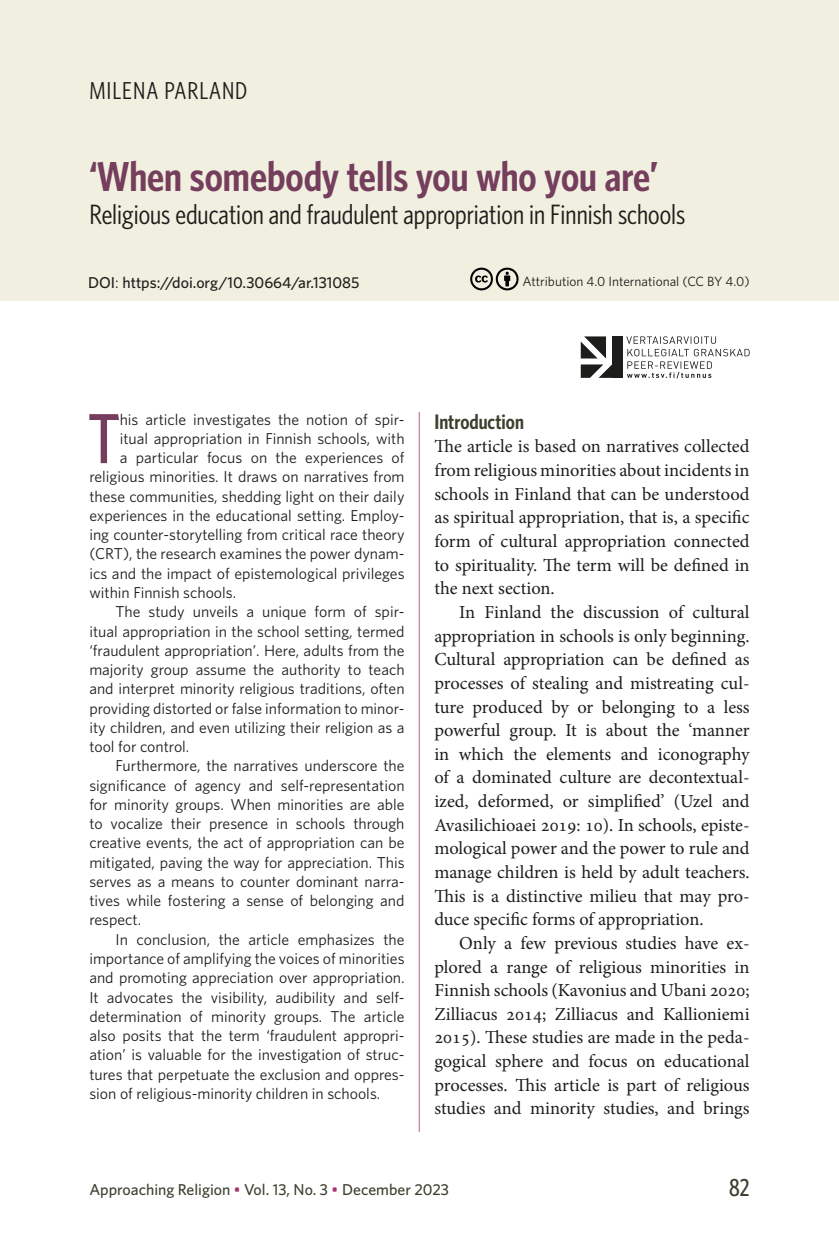
<style>
.page{position:relative;width:839px;height:1241px;background:#fff}
.page>*{position:absolute;margin:0;border:0;box-sizing:border-box;transform-origin:0 0}
.Ingressi{font:500 71.05px "Whitney Condensed";color:#743e5c}
.Artikkeli_otsikko{font:600 42px "Whitney Condensed";color:#743e5c}
.Artikkeli_selittävä{font:28px "Whitney Condensed";color:#1d1d1b}
.Kirjoittaja{font:24.5px "Whitney Condensed";letter-spacing:.04em;color:#1d1d1b}
.t1{font:500 24.5px "Whitney Condensed";color:#3d402e}
.Artikkelin_väliotsik{font:600 21px "Whitney Condensed";color:#3d402e}
.Leipis{font:18.38px/23.6px "Minion Pro";letter-spacing:-.005em;color:#1d1d1b;text-align:justify}
.Leipis_1__kpl{font:18.38px/23.6px "Minion Pro";color:#1d1d1b;text-align:justify}
.Ingressi-2{font:15.75px/19.2px "Whitney";color:#1d1d1b;text-align:justify}
.t2{font:500 15.75px "Whitney";color:#3d402e}
.t3{font:500 15.75px "Whitney";color:#1d1d1b}
.t4{font:13.3px "Whitney";color:#1d1d1b}
.s1{font-weight:400}
.s2{color:#a73570}
</style>
<div class="page">
<div style="left:0;top:0;width:838px;height:301px;background:#f1efe0"></div>
<hr style="left:419px;top:412px;width:1px;height:719px;background:#b95d8d">
<svg style="left:470px;top:267px;width:49px;height:24px"></svg>
<svg style="left:580px;top:336px;width:26px;height:22px"></svg>
<svg style="left:580px;top:364px;width:32px;height:14px"></svg>
<div style="left:612px;top:336px;width:10px;height:42px;background:#1d1d1b"></div>
<svg style="left:626px;top:336px;width:123px;height:42px"></svg>
<p class="Kirjoittaja" style="left:89px;top:76px;width:159px">MILENA PARLAND</p>
<h1 class="Artikkeli_otsikko" style="left:89px;top:150px;width:570px">‘When somebody tells you who you are’</h1>
<h2 class="Artikkeli_selittävä" style="left:89px;top:197px;width:597px">Religious education and fraudulent appropriation in Finnish schools</h2>
<p class="t3" style="left:88px;top:272px;width:273px">DOI<span class="s1">:</span> https://doi.org/10.30664/ar.131085</p>
<p class="t4" style="left:522px;top:273px;width:229px">Attribution 4.0 International (CC BY 4.0)</p>
<p class="Ingressi" style="left:88px;top:394px;width:33px">T</p>
<p class="Ingressi-2" style="left:120px;top:409px;width:286px">his article investigates the notion of spir-</p>
<p class="Ingressi-2" style="left:120px;top:428px;width:286px">itual appropriation in Finnish schools, with</p>
<p class="Ingressi-2" style="left:120px;top:447px;width:286px">a particular focus on the experiences of</p>
<p class="Ingressi-2" style="left:89px;top:467px;width:316px">religious minorities. It draws on narratives from</p>
<p class="Ingressi-2" style="left:89px;top:486px;width:316px">these communities, shedding light on their daily</p>
<p class="Ingressi-2" style="left:89px;top:505px;width:317px">experiences in the educational setting. Employ-</p>
<p class="Ingressi-2" style="left:89px;top:524px;width:316px">ing counter-storytelling from critical race theory</p>
<p class="Ingressi-2" style="left:89px;top:544px;width:317px">(CRT), the research examines the power dynam-</p>
<p class="Ingressi-2" style="left:89px;top:563px;width:316px">ics and the impact of epistemological privileges</p>
<p class="Ingressi-2" style="left:89px;top:582px;width:148px">within Finnish schools.</p>
<p class="Ingressi-2" style="left:89px;top:601px;width:317px;text-indent:26px">The study unveils a unique form of spir&shy;itual appropriation in the school setting, termed ‘fraudulent appropriation’. Here, adults from the majority group assume the authority to teach and interpret minority religious traditions, often providing distorted or false information to minor&shy;ity children, and even utilizing their religion as a tool for control.</p>
<p class="Ingressi-2" style="left:89px;top:755px;width:317px;text-indent:26px">Furthermore, the narratives underscore the significance of agency and self-representation for minority groups. When minorities are able to vocalize their presence in schools through creative events, the act of appropriation can be mitigated, paving the way for appreciation. This serves as a means to counter dominant narra&shy;tives while fostering a sense of belonging and respect.</p>
<p class="Ingressi-2" style="left:89px;top:929px;width:317px;text-align:left;text-indent:26px">In conclusion, the article emphasizes the importance of amplifying the voices of minorities and promoting appreciation over appropriation.<br>It advocates the visibility, audibility and self&shy;determination of minority groups. The article also posits that the term ‘fraudulent appropri&shy;ation’ is valuable for the investigation of struc&shy;tures that perpetuate the exclusion and oppres&shy;sion of religious-minority children in schools.</p>
<h3 class="Artikkelin_väliotsik" style="left:434px;top:408px;width:91px">Introduction</h3>
<p class="Leipis_1__kpl" style="left:434px;top:435px;width:317px">The article is based on narratives collected from religious minorities about incidents in schools in Finland that can be understood as spiritual appropriation, that is, a specific form of cultural appropriation connected to spirituality. The term will be defined in the next section.</p>
<p class="Leipis" style="left:434px;top:600px;width:317px;text-indent:25px">In Finland the discussion of cultural appropriation in schools is only beginning.<br>Cultural appropriation can be defined as processes of stealing and mistreating cul&shy;ture produced by or belonging to a less powerful group. It is about the ‘manner in which the elements and iconography of a dominated culture are decontextual&shy;ized, deformed, or simplified’ (Uzel and Avasilichioaei 2019: 10). In schools, episte&shy;mological power and the power to rule and manage children is held by adult teachers.<br>This is a distinctive milieu that may pro&shy;duce specific forms of appropriation.</p>
<p class="Leipis" style="left:434px;top:931px;width:317px;text-indent:25px">Only a few previous studies have ex&shy;plored a range of religious minorities in Finnish schools (Kavonius and Ubani 2020; Zilliacus 2014; Zilliacus and Kallioniemi 2015). These studies are made in the peda&shy;gogical sphere and focus on educational processes. This article is part of religious studies and minority studies, and brings</p>
<p class="t2" style="left:89px;top:1179px;width:361px">Approaching Religion <span class="s2">•</span> Vol. 13, No. 3 <span class="s2">•</span> December 2023</p>
<h3 class="t1" style="left:729px;top:1171px;width:22px">82</h3>
</div>
